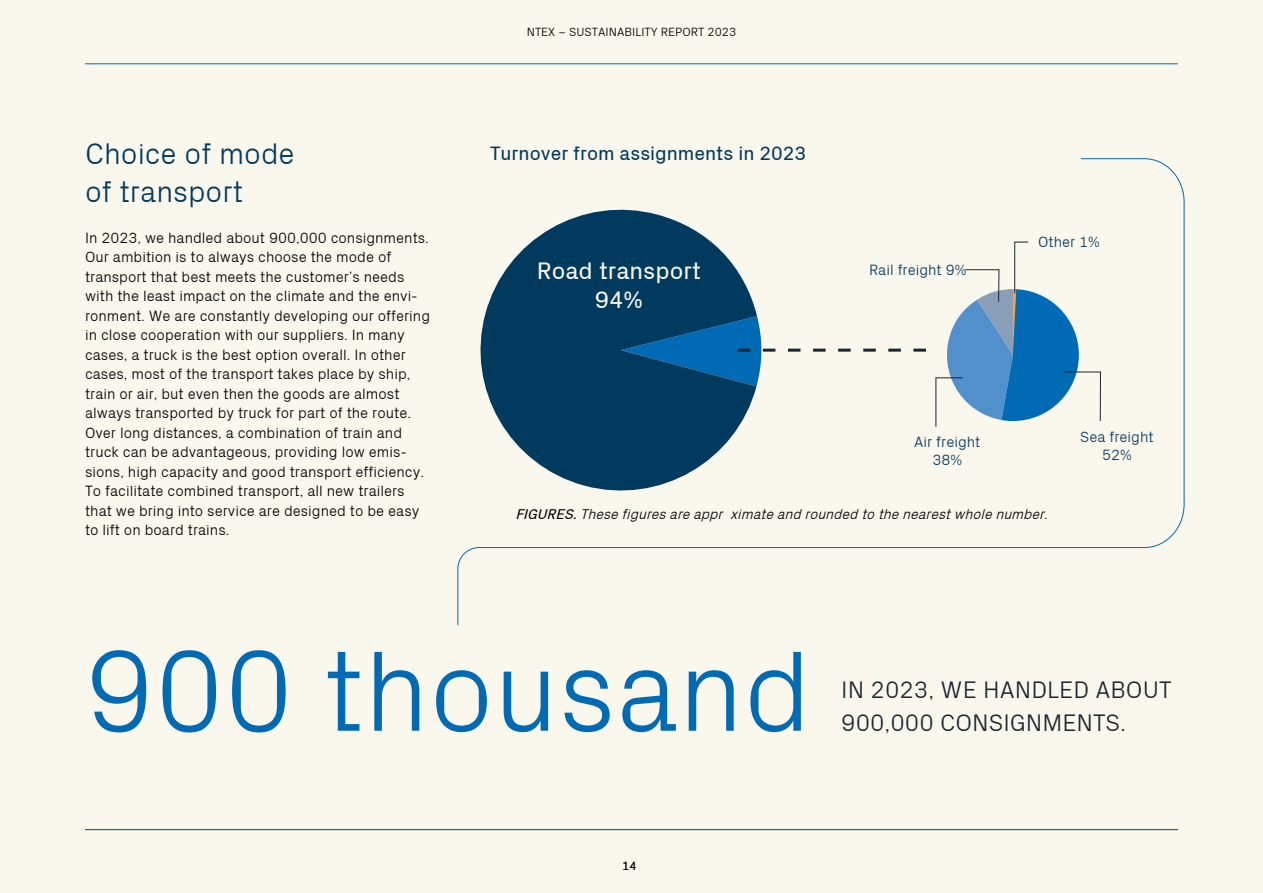
<style>
.page{position:relative;width:1263px;height:893px;background:#faf7ed}
.page>*{position:absolute;margin:0;border:0;box-sizing:border-box;transform-origin:0 0}
.t1{font:300 115.8px "Px Grotesk";color:#006ab4}
.H3_Ny{font:300 30px/37.5px "Px Grotesk";color:#003a5e}
.t2{font:300 24.15px/32.7px "Px Grotesk";color:#1b252e}
.t3{font:24px/28.8px "Px Grotesk";color:#faf7ed;text-align:center}
.t4{font:19.5px "Px Grotesk";color:#003a5e}
.Bröd{font:300 15px/19.5px "Px Grotesk";color:#000}
.t5{font:300 15px/18px "Px Grotesk";color:#003a5e;text-align:center}
.Bildtext{font:italic 300 14.25px "Px Grotesk";color:#000}
.t6{font:300 12px "Px Grotesk";color:#000}
.s1{font-weight:400}
</style>
<div class="page">
<svg style="left:457px;top:158px;width:728px;height:468px"></svg>
<svg style="left:465px;top:195px;width:292px;height:311px;fill:#003a5e"></svg>
<svg style="left:621px;top:316px;width:305px;height:70px"></svg>
<svg style="left:935px;top:241px;width:166px;height:187px"></svg>
<hr style="left:85px;top:829px;width:1093px;height:1px;background:#006ab4">
<hr style="left:85px;top:64px;width:1093px;height:1px;background:#006ab4">
<p class="H3_Ny" style="left:85px;top:135px;width:211px">Choice of mode of transport</p>
<p class="Bröd" style="left:85px;top:228px;width:347px">In 2023, we handled about 900,000 consignments.<br>Our ambition is to always choose the mode of transport that best meets the customer’s needs with the least impact on the climate and the envi&shy;ronment. We are constantly developing our offering in close cooperation with our suppliers. In many cases, a truck is the best option overall. In other cases, most of the transport takes place by ship, train or air, but even then the goods are almost always transported by truck for part of the route.<br>Over long distances, a combination of train and truck can be advantageous, providing low emis&shy;sions, high capacity and good transport efficiency.<br>To facilitate combined transport, all new trailers that we bring into service are designed to be easy to lift on board trains.</p>
<p class="t6" style="left:527px;top:25px;width:211px">NTEX – SUSTAINABILITY REPORT 2023</p>
<p class="t4" style="left:490px;top:142px;width:318px">Turnover from assignments in 2023</p>
<p class="t3" style="left:537px;top:256px;width:166px">Road transport<br>94%</p>
<p class="t5" style="left:869px;top:261px;width:99px">Rail freight 9%</p>
<p class="t5" style="left:1038px;top:233px;width:63px">Other 1%</p>
<p class="t5" style="left:914px;top:433px;width:68px">Air freight<br>38%</p>
<p class="t5" style="left:1080px;top:428px;width:75px">Sea freight<br>52%</p>
<p class="Bildtext" style="left:515px;top:506px;width:538px"><span class="s1">FIGURES.</span>These figuresare appr ximate and rounded to the nearestwhole number.</p>
<p class="t1" style="left:85px;top:624px;width:728px">900 thousand</p>
<p class="t2" style="left:841px;top:673px;width:332px">IN 2023, WE HANDLED ABOUT<br>900,000 CONSIGNMENTS.</p>
<p class="t6" style="left:622px;top:858px;width:16px">14</p>
</div>
